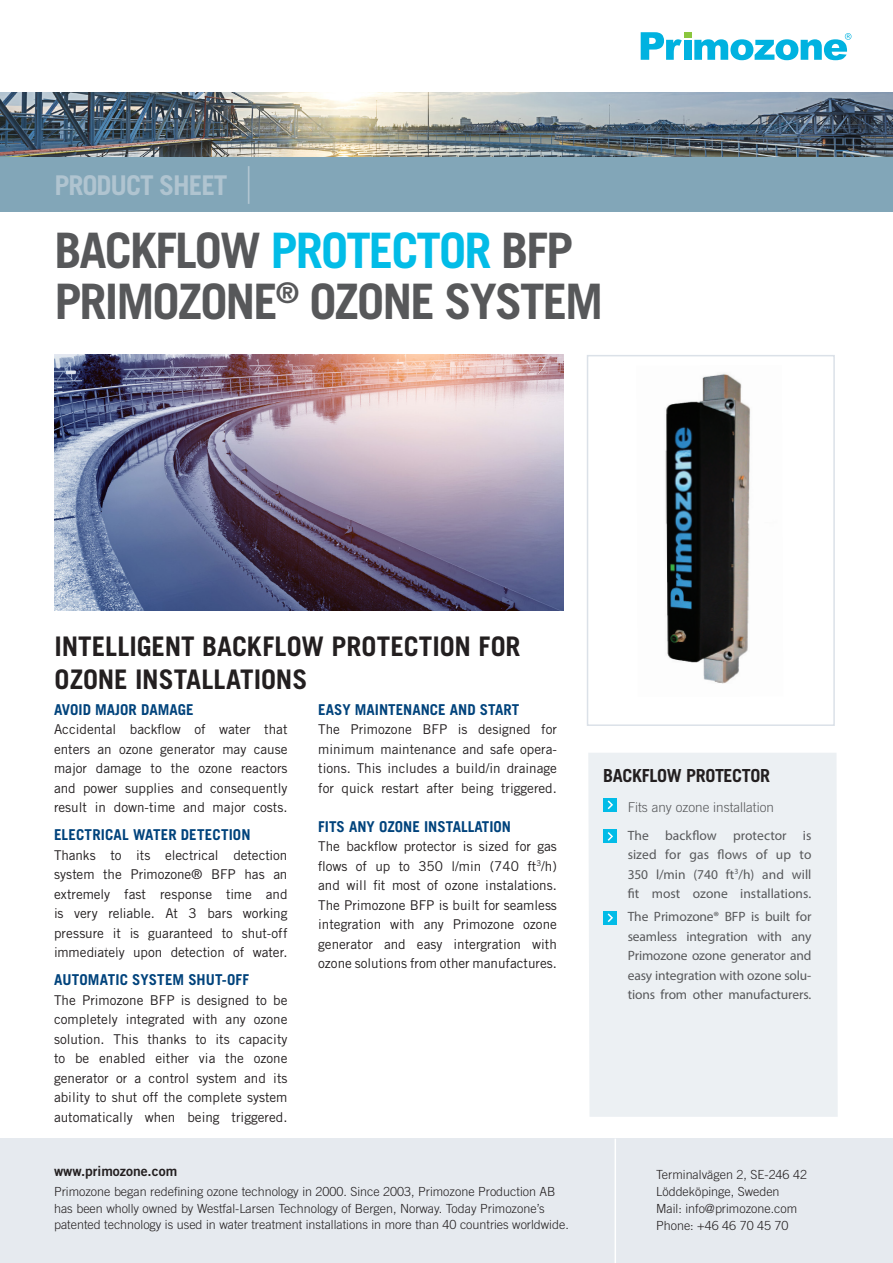
<style>
.page{position:relative;width:893px;height:1263px;background:#fff}
.page>*{position:absolute;margin:0;border:0;box-sizing:border-box;transform-origin:0 0}
.Headline{font:700 48.9px/50.4px "Trade Gothic LT Std";letter-spacing:-.04em;color:#57585a}
.Headline-2{font:700 27.3px "Trade Gothic LT Std";letter-spacing:-.04em;color:#b0c4d0}
.ingress{font:700 27px/32.4px "Trade Gothic LT Std";color:#231f20}
.t1{font:700 18px "Trade Gothic LT Std";letter-spacing:-.02em;color:#231f20}
.Underrubrik{font:700 15px "Trade Gothic LT Std";letter-spacing:.005em;color:#01437c}
.t2{font:700 15px "Trade Gothic LT";color:#01437c}
.Body_Copy{font:700 15px "Trade Gothic LT Std";color:#01437c}
.t3{font:13.8px "Trade Gothic LT Std Bd 2";color:#231f20}
.Body_Copy-2{font:13.5px/19.5px "Trade Gothic LT Std";color:#231f20;text-align:justify}
.Brödtext{font:13.5px/19.5px "Myriad Pro";letter-spacing:-.01em;color:#57585a;text-align:justify}
.Brödtext-2{font:13.5px/19.5px "Trade Gothic LT Std";letter-spacing:-.005em;color:#231f20;text-align:justify}
.t4{font:300 13.5px "Trade Gothic LT Std";color:#57585a}
.t5{font:300 12.6px/16.8px "Trade Gothic LT Std";color:#231f20}
.s1{color:#02bce7}
</style>
<div class="page">
<div style="left:0;top:1138px;width:893px;height:125px;background:#e6eaef"></div>
<hr style="left:615px;top:1138px;width:1px;height:125px;background:#fff">
<svg style="left:641px;top:32px;width:210px;height:28px"></svg>
<div style="left:0;top:157px;width:893px;height:55px;background:#82a6b8"></div>
<hr style="left:248px;top:166px;width:1px;height:38px;background:#b0c4d0">
<div style="left:588px;top:753px;width:250px;height:364px;background:#ecf0f3"></div>
<div style="left:603px;top:798px;width:13px;height:13px;background:#02bce7"></div>
<svg style="left:607px;top:800px;width:6px;height:10px"></svg>
<div style="left:603px;top:829px;width:13px;height:14px;background:#02bce7"></div>
<svg style="left:607px;top:832px;width:6px;height:9px"></svg>
<div style="left:603px;top:911px;width:13px;height:13px;background:#02bce7"></div>
<svg style="left:607px;top:913px;width:6px;height:9px"></svg>
<div style="left:587px;top:355px;width:248px;height:371px;border:2px solid #dbe1e8"></div>
<img style="left:0;top:93px;width:893px;height:64px">
<img style="left:54px;top:355px;width:509px;height:255px">
<img style="left:665px;top:373px;width:86px;height:311px">
<p class="Headline-2" style="left:54px;top:168px;width:175px">PRODUCT SHEET</p>
<p class="Headline" style="left:54px;top:225px;width:550px">BACKFLOW <span class="s1">PROTECTOR</span> BFP<br>PRIMOZONE<sup>®</sup> OZONE SYSTEM</p>
<p class="ingress" style="left:55px;top:630px;width:467px">INTELLIGENT BACKFLOW PROTECTION FOR<br>OZONE INSTALLATIONS</p>
<p class="Body_Copy" style="left:54px;top:700px;width:141px">AVOID MAJOR DAMAGE</p>
<p class="Body_Copy-2" style="left:54px;top:719px;width:235px">Accidental backflow of water that enters an ozone generator may cause major damage to the ozone reactors and power supplies and consequently result in down-time and major costs.</p>
<p class="Underrubrik" style="left:54px;top:825px;width:198px">ELECTRICAL WATER DETECTION</p>
<p class="Brödtext-2" style="left:54px;top:845px;width:235px">Thanks to its electrical detection system the Primozone® BFP has an extremely fast response time and is very reliable. At 3 bars working pressure it is guaranteed to shut-off immediately upon detection of water.</p>
<p class="Underrubrik" style="left:54px;top:970px;width:197px">AUTOMATIC SYSTEM SHUT-OFF</p>
<p class="Body_Copy-2" style="left:54px;top:990px;width:235px">The Primozone BFP is designed to be completely integrated with any ozone solution. This thanks to its capacity to be enabled either via the ozone generator or a control system and its ability to shut off the complete system automatically when being triggered.</p>
<p class="Underrubrik" style="left:318px;top:700px;width:203px">EASY MAINTENANCE AND START</p>
<p class="Body_Copy-2" style="left:318px;top:719px;width:240px">The Primozone BFP is designed for minimum maintenance and safe opera&shy;tions. This includes a build/in drainage for quick restart after being triggered.</p>
<p class="t2" style="left:318px;top:817px;width:194px">FITS ANY OZONE INSTALLATION</p>
<p class="Body_Copy-2" style="left:318px;top:836px;width:240px">The backflow protector is sized for gas flows of up to 350 l/min (740 ft<sup>3</sup>/h) and will fit most of ozone instalations.</p>
<p class="Body_Copy-2" style="left:318px;top:895px;width:240px">The Primozone BFP is built for seamless integration with any Primozone ozone generator and easy intergration with ozone solutions from other manufactures.</p>
<p class="t1" style="left:603px;top:765px;width:168px">BACKFLOW PROTECTOR</p>
<p class="t4" style="left:628px;top:799px;width:148px">Fits any ozone installation</p>
<p class="Brödtext" style="left:628px;top:825px;width:185px">The backflow protector is sized for gas flows of up to 350 l/min (740 ft<sup>3</sup>/h) and will fit most ozone installations.</p>
<p class="Brödtext" style="left:628px;top:907px;width:185px">The Primozone® BFP is built for seamless integration with any Primozone ozone generator and easy integration with ozone solu&shy;tions from other manufacturers.</p>
<p class="t3" style="left:54px;top:1162px;width:125px">www.primozone.com</p>
<p class="t5" style="left:656px;top:1166px;width:152px">Terminalvägen 2, SE-246 42<br>Löddeköpinge, Sweden<br>Mail: info@primozone.com<br>Phone: +46 46 70 45 70</p>
<p class="t5" style="left:54px;top:1183px;width:516px">Primozone began redefining ozone technology in 2000. Since 2003, Primozone Production AB has been wholly owned by Westfal-Larsen Technology of Bergen, Norway. Today Primozone’s patented technology is used in water treatment installations in more than 40 countries worldwide.</p>
</div>
